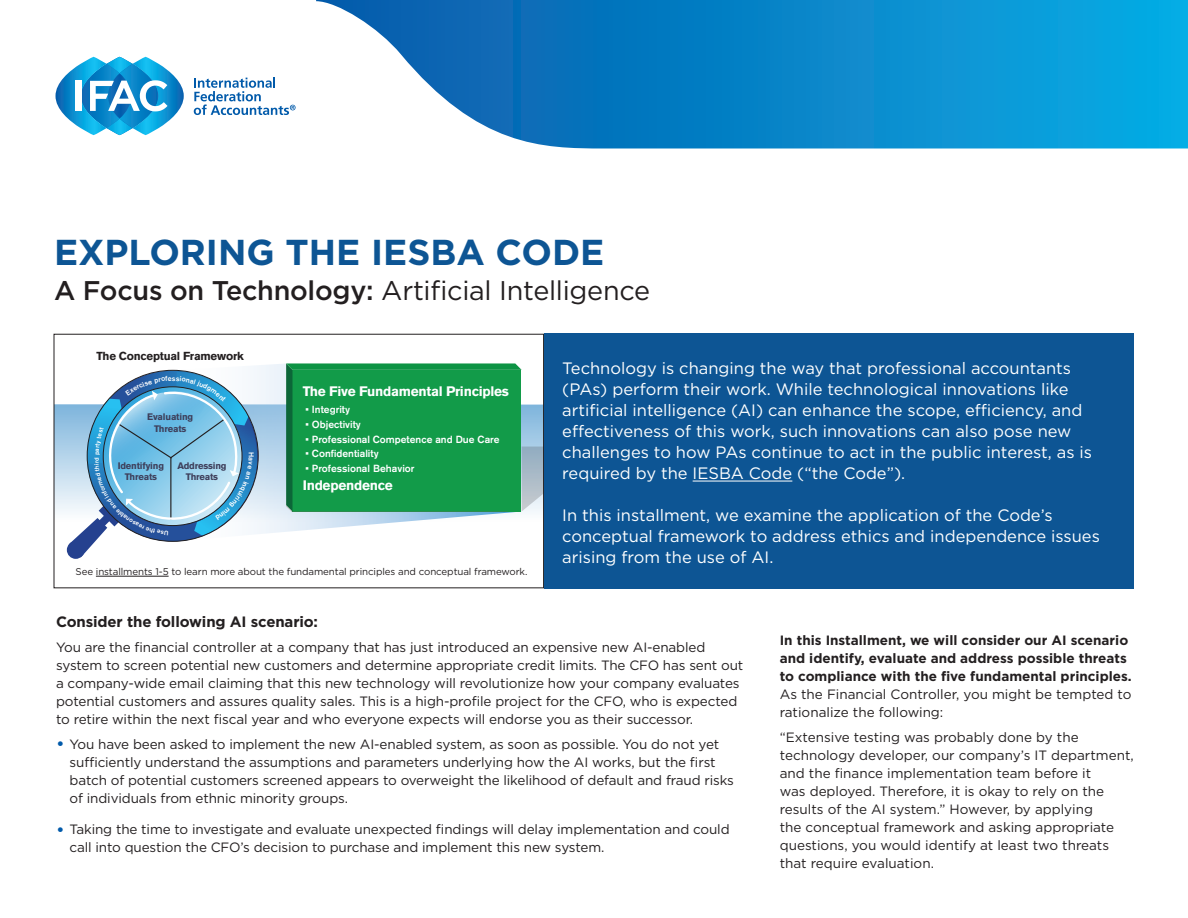
<style>
.page{position:relative;width:1188px;height:918px;background:#fff}
.page>*{position:absolute;margin:0;border:0;box-sizing:border-box;transform-origin:0 0}
.t1{font:700 36px "Gotham";color:#0d5594}
.t2{font:27px "Gotham";letter-spacing:-.01em;color:#231f20}
.t3{font:16.5px/21px "Gotham";color:#fff}
.t4{font:700 15px "Gotham";letter-spacing:-.01em;color:#231f20}
.t5{font:700 13.65px "Akzidenz Grotesk Pro";letter-spacing:-.02em;color:#fff}
.t6{font:13.5px/18px "Gotham";letter-spacing:-.01em;color:#231f20}
.t7{font:700 13.5px/18px "Gotham";color:#231f20}
.t8{font:700 11.55px "Akzidenz Grotesk Pro";letter-spacing:-.02em;color:#231f20}
.t9{font:500 10.2px "Akzidenz Grotesk Pro";color:#fff}
.t10{font:9.75px "Gotham";letter-spacing:-.01em;color:#231f20}
.t11{font:700 9.45px/11.6px "Akzidenz Grotesk Pro";letter-spacing:-.02em;color:#3e3f5b;text-align:center}
.t12{font:500 7.05px "Akzidenz Grotesk Pro";color:#fff}
.t13{font:500 6.3px "Akzidenz Grotesk Pro";color:#fff}
.s1{font-weight:500}
.s2{font-size:18px;color:#015aaa}
</style>
<div class="page">
<div style="left:54px;top:404px;width:490px;height:159px;background:linear-gradient(to bottom,#83b7db,#fff)"></div>
<svg style="left:173px;top:363px;width:349px;height:178px"></svg>
<svg style="left:286px;top:363px;width:256px;height:149px;background:#219e55"></svg>
<svg style="left:67px;top:541px;width:18px;height:18px"></svg>
<svg style="left:56px;top:57px;width:128px;height:78px"></svg>
<svg style="left:194px;top:77px;width:102px;height:38px"></svg>
<div style="left:544px;top:333px;width:590px;height:256px;background:#0d5594"></div>
<hr style="left:693px;top:481px;width:99px;height:1px;background:#fff">
<svg style="left:316px;top:0;width:872px;height:148px;background:#2796d0"></svg>
<hr style="left:96px;top:576px;width:73px;height:1px;background:#231f20">
<svg style="left:69px;top:370px;width:188px;height:187px"></svg>
<h1 class="t1" style="left:54px;top:229px;width:552px">EXPLORING THE IESBA CODE</h1>
<h2 class="t2" style="left:54px;top:273px;width:598px"><span class="s1">A Focus on Technology:</span> Artificial Intelligence</h2>
<p class="t8" style="left:97px;top:348px;width:149px">The Conceptual Framework</p>
<p class="t13" style="left:92px;top:461px;width:5px;rotate:-90deg">d</p>
<p class="t11" style="left:147px;top:411px;width:47px">Evaluating<br>Threats</p>
<p class="t11" style="left:177px;top:459px;width:51px">Addressing<br>Threats</p>
<p class="t11" style="left:118px;top:459px;width:48px">Identifying<br>Threats</p>
<p class="t12" style="left:256px;top:452px;width:7px;rotate:90deg">H</p>
<p class="t5" style="left:303px;top:382px;width:208px">The Five Fundamental Principles</p>
<p class="t9" style="left:306px;top:403px;width:46px">• Integrity</p>
<p class="t9" style="left:306px;top:418px;width:57px">• Objectivity</p>
<p class="t9" style="left:306px;top:432px;width:195px">• Professional Competence and Due Care</p>
<p class="t9" style="left:306px;top:447px;width:75px">• Confidentiality</p>
<p class="t9" style="left:306px;top:462px;width:110px">• Professional Behavior</p>
<p class="t5" style="left:303px;top:476px;width:92px">Independence</p>
<p class="t10" style="left:76px;top:566px;width:453px">See installments 1-5 to learn more about the fundamental principles and conceptual framework.</p>
<p class="t3" style="left:562px;top:358px;width:531px">Technology is changing the way that professional accountants (PAs) perform their work. While technological innovations like artificial intelligence (AI) can enhance the scope, efficiency, and effectiveness of this work, such innovations can also pose new challenges to how PAs continue to act in the public interest, as is required by the IESBA Code (“the Code”).</p>
<p class="t3" style="left:562px;top:505px;width:539px">In this installment, we examine the application of the Code’s conceptual framework to address ethics and independence issues arising from the use of AI.</p>
<p class="t4" style="left:56px;top:612px;width:264px">Consider the following AI scenario:</p>
<p class="t6" style="left:56px;top:638px;width:689px">You are the financial controller at a company that has just introduced an expensive new AI-enabled system to screen potential new customers and determine appropriate credit limits. The CFO has sent out a company-wide email claiming that this new technology will revolutionize how your company evaluates potential customers and assures quality sales. This is a high-profile project for the CFO, who is expected to retire within the next fiscal year and who everyone expects will endorse you as their successor.</p>
<p class="t6" style="left:70px;top:735px;width:666px;text-indent:-13px"><span class="s2">•</span> You have been asked to implement the new AI-enabled system, as soon as possible. You do not yet sufficiently understand the assumptions and parameters underlying how the AI works, but the first batch of potential customers screened appears to overweight the likelihood of default and fraud risks of individuals from ethnic minority groups.</p>
<p class="t6" style="left:70px;top:820px;width:662px;text-indent:-13px"><span class="s2">•</span> Taking the time to investigate and evaluate unexpected findings will delay implementation and could call into question the CFO’s decision to purchase and implement this new system.</p>
<p class="t7" style="left:780px;top:631px;width:354px">In this Installment, we will consider our AI scenario and identify, evaluate and address possible threats to compliance with the five fundamental principles.</p>
<p class="t6" style="left:780px;top:685px;width:353px">As the Financial Controller, you might be tempted to rationalize the following:</p>
<p class="t6" style="left:780px;top:728px;width:356px">“Extensive testing was probably done by the technology developer, our company’s IT department, and the finance implementation team before it<br>was deployed. Therefore, it is okay to rely on the results of the AI system.” However, by applying<br>the conceptual framework and asking appropriate questions, you would identify at least two threats that require evaluation.</p>
</div>
